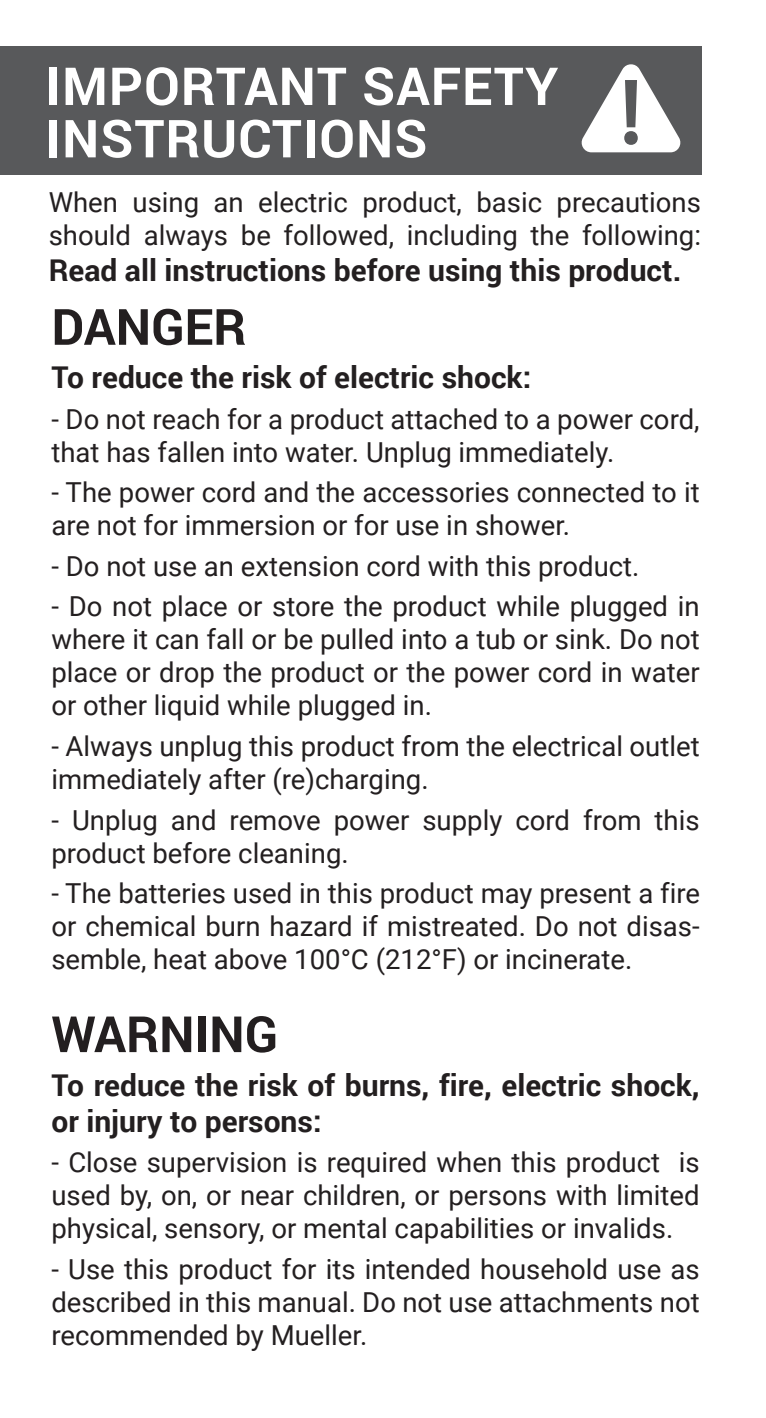
<style>
.page{position:relative;width:766px;height:1418px;background:#fff}
.page>*{position:absolute;margin:0;border:0;box-sizing:border-box;transform-origin:0 0}
.t1{font:700 52.25px/52.2px "Roboto";letter-spacing:.02em;color:#fff}
.t2{font:700 50px "Roboto";color:#231f20}
.t3{font:700 30px/36px "Roboto";color:#231f20}
.t4{font:27.5px/33px "Roboto";color:#231f20}
</style>
<div class="page">
<div style="left:0;top:46px;width:701px;height:129px;background:#58595b"></div>
<svg style="left:581px;top:64px;width:100px;height:88px"></svg>
<h1 class="t1" style="left:46px;top:58px;width:514px">IMPORTANT SAFETY<br>INSTRUCTIONS</h1>
<p class="t4" style="left:49px;top:184px;width:653px">When using an electric product, basic precautions should always be followed, including the following:</p>
<p class="t3" style="left:49px;top:251px;width:634px">Read all instructions before using this product.</p>
<h2 class="t2" style="left:51px;top:292px;width:196px">DANGER</h2>
<p class="t3" style="left:51px;top:358px;width:481px">To reduce the risk of electric shock:</p>
<p class="t4" style="left:51px;top:401px;width:649px">- Do not reach for a product attached to a power cord, that has fallen into water. Unplug immediately.</p>
<p class="t4" style="left:51px;top:475px;width:649px">- The power cord and the accessories connected to it are not for immersion or for use in shower.</p>
<p class="t4" style="left:51px;top:548px;width:589px">- Do not use an extension cord with this product.</p>
<p class="t4" style="left:51px;top:589px;width:649px;text-align:justify">- Do not place or store the product while plugged in where it can fall or be pulled into a tub or sink. Do not place or drop the product or the power cord in water or other liquid while plugged in.</p>
<p class="t4" style="left:51px;top:728px;width:649px">- Always unplug this product from the electrical outlet immediately after (re)charging.</p>
<p class="t4" style="left:51px;top:802px;width:649px">- Unplug and remove power supply cord from this product before cleaning.</p>
<p class="t4" style="left:51px;top:875px;width:649px;text-align:justify">- The batteries used in this product may present a fire or chemical burn hazard if mistreated. Do not disas&shy;semble, heat above 100°C (212°F) or incinerate.</p>
<h2 class="t2" style="left:51px;top:999px;width:228px">WARNING</h2>
<p class="t3" style="left:51px;top:1065px;width:649px">To reduce the risk of burns, fire, electric shock, or injury to persons:</p>
<p class="t4" style="left:51px;top:1144px;width:649px;text-align:justify">- Close supervision is required when this product is used by, on, or near children, or persons with limited physical, sensory, or mental capabilities or invalids.</p>
<p class="t4" style="left:51px;top:1251px;width:649px;text-align:justify">- Use this product for its intended household use as described in this manual. Do not use attachments not recommended by Mueller.</p>
</div>
